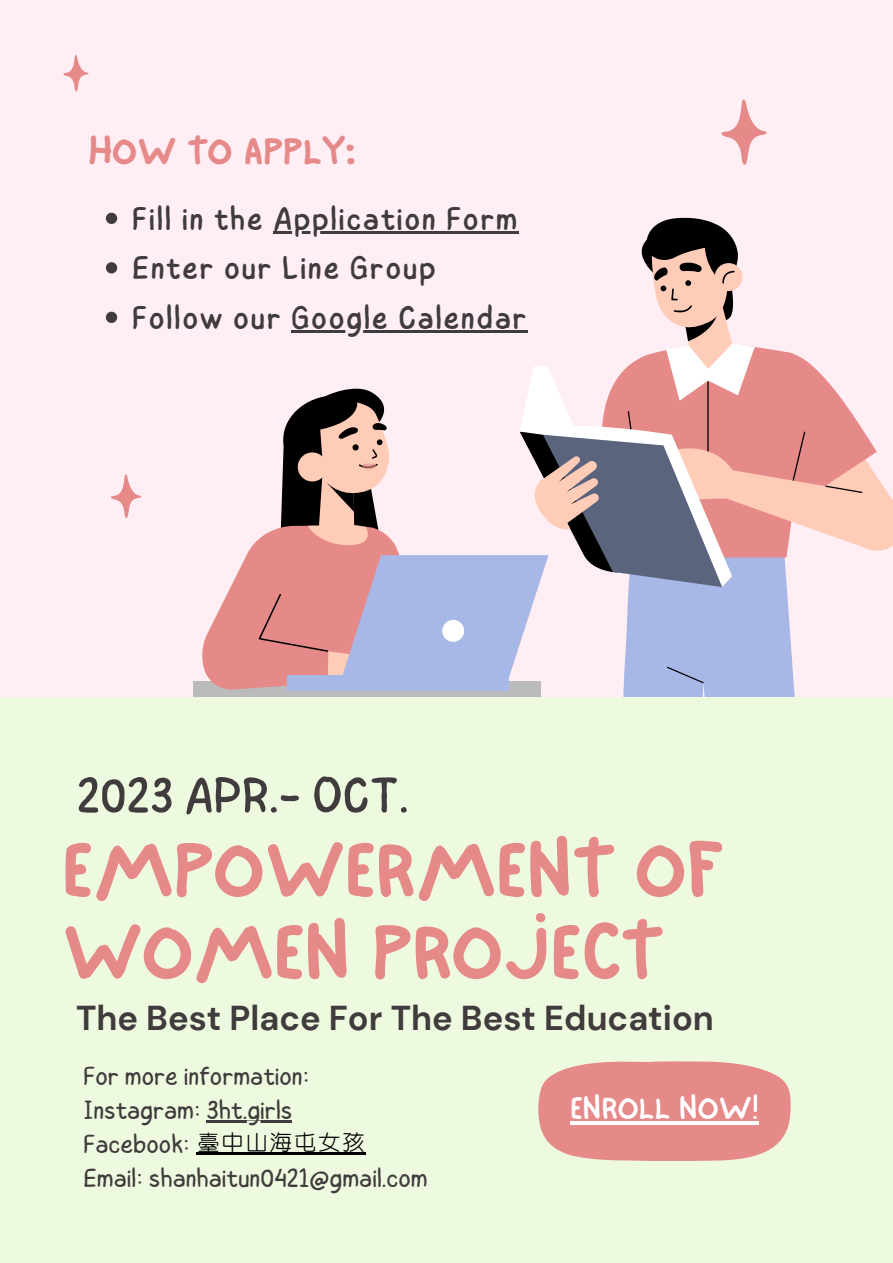
<style>
.page{position:relative;width:893px;height:1263px;background:#ffeef4}
.page>*{position:absolute;margin:0;border:0;box-sizing:border-box;transform-origin:0 0}
.t1{font:82.5px/82.1px "NF One Little Font Bold";letter-spacing:.01em;color:#e68989}
.t2{font:50.25px "Childos Arabic";color:#403b3c}
.t3{font:39.97px "NF One Little Font Bold";letter-spacing:.02em;color:#e68989}
.t4{font:700 34.5px "DM Sans";color:#403b3c}
.t5{font:34.5px "NF One Little Font Regular";color:#fff}
.t6{font:33px/49.5px "Childos Arabic";letter-spacing:.045em;color:#403b3c}
.t7{font:300 26.25px/33.8px "Childos Arabic";color:#403b3c}
.t8{font:26.25px "cw Te X Yen";color:#000}
</style>
<div class="page">
<svg style="left:201px;top:217px;width:692px;height:481px"></svg>
<div style="left:0;top:698px;width:893px;height:565px;background:#eefae0"></div>
<svg style="left:538px;top:1061px;width:253px;height:100px;background:#e79693"></svg>
<svg style="left:721px;top:99px;width:46px;height:66px"></svg>
<svg style="left:111px;top:474px;width:31px;height:44px"></svg>
<svg style="left:63px;top:55px;width:26px;height:37px"></svg>
<hr style="left:570px;top:1122px;width:189px;height:3px;background:#fff">
<svg style="left:106px;top:213px;width:11px;height:11px"></svg>
<hr style="left:273px;top:231px;width:246px;height:3px;background:#403b3c">
<svg style="left:106px;top:262px;width:11px;height:11px"></svg>
<svg style="left:106px;top:312px;width:11px;height:11px"></svg>
<hr style="left:291px;top:330px;width:237px;height:3px;background:#403b3c">
<hr style="left:207px;top:1121px;width:85px;height:2px;background:#403b3c">
<hr style="left:196px;top:1152px;width:169px;height:3px;background:#000">
<h3 class="t3" style="left:88px;top:127px;width:270px">HOW TO APPLY:</h3>
<p class="t6" style="left:132px;top:194px;width:396px">Fill in the Application Form<br>Enter our Line Group<br>Follow our Google Calendar</p>
<h2 class="t2" style="left:77px;top:760px;width:333px">2023 APR.- OCT.</h2>
<h1 class="t1" style="left:62px;top:827px;width:662px">EMPOWERMENT OF<br>WOMEN PROJECT</h1>
<h3 class="t4" style="left:76px;top:995px;width:639px">The Best Place For The Best Education</h3>
<p class="t7" style="left:83px;top:1060px;width:346px">For more information:<br>Instagram: 3ht.girls<br>Facebook:<br>Email: shanhaitun0421@gmail.com</p>
<p class="t8" style="left:196px;top:1130px;width:171px">臺中山海屯女孩</p>
<h3 class="t5" style="left:570px;top:1087px;width:190px">ENROLL NOW!</h3>
</div>
